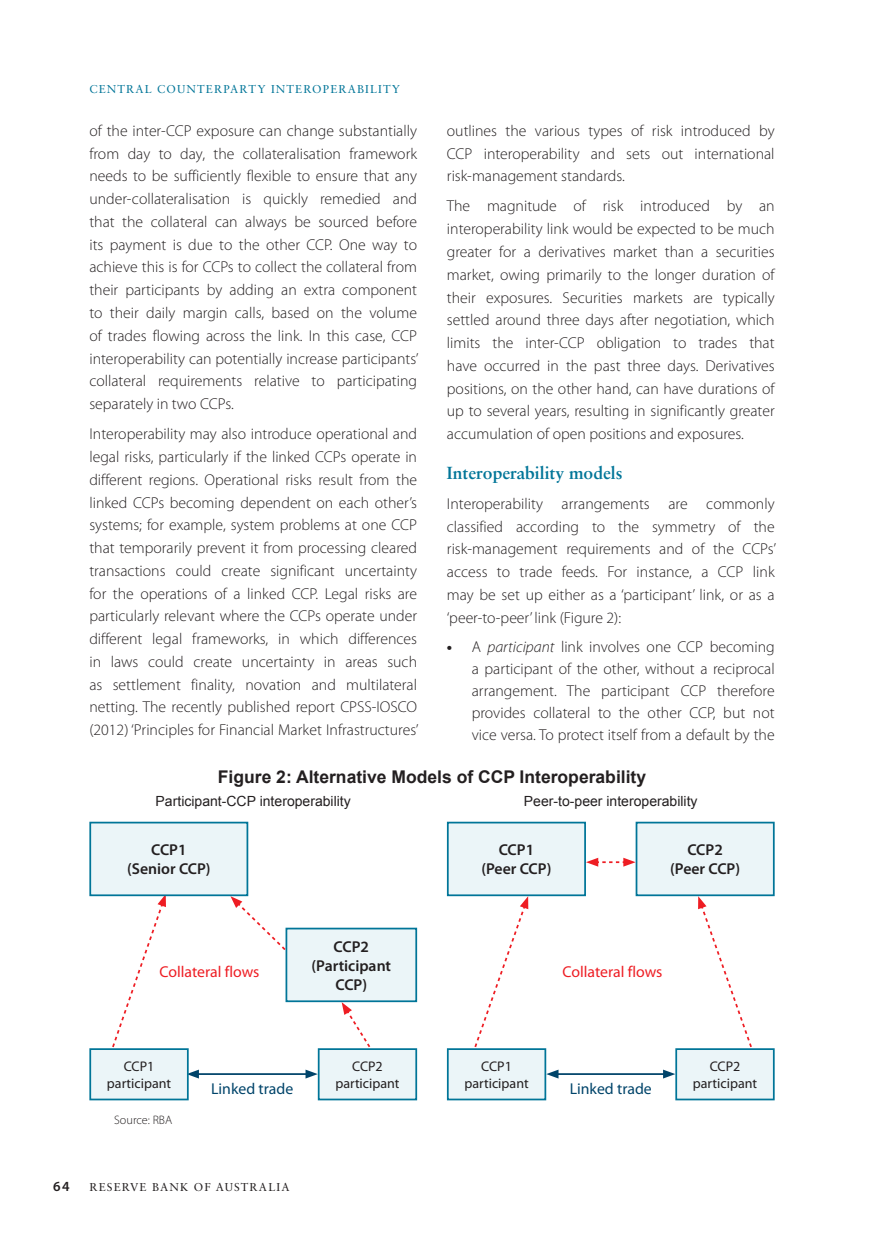
<style>
.page{position:relative;width:874px;height:1241px;background:#fff}
.page>*{position:absolute;margin:0;border:0;box-sizing:border-box;transform-origin:0 0}
.t1{font:700 17.5px "Arial";color:#231f20}
.t2{font:700 17.5px "Sabon LT Std";color:#007598}
.t3{font:300 15.75px/22.8px "Myriad Pro";color:#231f20;text-align:justify}
.t4{font:600 15.75px/19.2px "Myriad Pro";color:#231f20;text-align:center}
.t5{font:15.75px "Myriad Pro";color:#ee1d23}
.t6{font:15.75px "Myriad Pro";color:#00446a}
.t7{font:14px/16.8px "Myriad Pro";color:#231f20;text-align:center}
.t8{font:14px "Arial";color:#231f20}
.t9{font:600 14px "Myriad Pro";color:#231f20}
.t10{font:300 12.25px "Myriad Pro";color:#231f20}
.t11{font:11.38px "Sabon LT Std";letter-spacing:.1em;color:#007598}
.t12{font:11.38px "Sabon LT Std";letter-spacing:.1em;color:#231f20}
.s1{font-weight:700}
.s2{font-style:italic}
</style>
<div class="page">
<svg style="left:111px;top:896px;width:55px;height:152px"></svg>
<svg style="left:473px;top:896px;width:55px;height:151px"></svg>
<svg style="left:697px;top:896px;width:56px;height:152px"></svg>
<svg style="left:341px;top:1001px;width:31px;height:47px"></svg>
<svg style="left:230px;top:896px;width:55px;height:54px"></svg>
<hr style="left:196px;top:1072px;width:112px;height:2px;background:#00446a">
<svg style="left:189px;top:1069px;width:10px;height:9px"></svg>
<svg style="left:305px;top:1069px;width:12px;height:9px"></svg>
<hr style="left:555px;top:1072px;width:110px;height:2px;background:#00446a">
<svg style="left:546px;top:1069px;width:12px;height:9px"></svg>
<svg style="left:662px;top:1069px;width:13px;height:9px"></svg>
<div style="left:90px;top:822px;width:157px;height:73px;background:#ebf5f8"></div>
<div style="left:89px;top:821px;width:159px;height:75px;border:2px solid #007598"></div>
<div style="left:447px;top:822px;width:137px;height:73px;background:#ebf5f8"></div>
<div style="left:446px;top:821px;width:139px;height:75px;border:2px solid #007598"></div>
<div style="left:636px;top:822px;width:137px;height:73px;background:#ebf5f8"></div>
<div style="left:635px;top:821px;width:139px;height:75px;border:2px solid #007598"></div>
<div style="left:286px;top:928px;width:130px;height:73px;background:#ebf5f8"></div>
<div style="left:285px;top:927px;width:132px;height:74px;border:2px solid #007598"></div>
<div style="left:90px;top:1048px;width:98px;height:51px;background:#ebf5f8"></div>
<div style="left:89px;top:1048px;width:100px;height:52px;border:2px solid #007598"></div>
<div style="left:447px;top:1048px;width:98px;height:51px;background:#ebf5f8"></div>
<div style="left:446px;top:1048px;width:100px;height:52px;border:2px solid #007598"></div>
<div style="left:318px;top:1048px;width:98px;height:51px;background:#ebf5f8"></div>
<div style="left:317px;top:1048px;width:100px;height:52px;border:2px solid #007598"></div>
<div style="left:676px;top:1048px;width:97px;height:51px;background:#ebf5f8"></div>
<div style="left:675px;top:1048px;width:99px;height:52px;border:2px solid #007598"></div>
<svg style="left:585px;top:857px;width:50px;height:9px"></svg>
<p class="t11" style="left:89px;top:82px;width:312px">CENTRAL COUNTERPARTY INTEROPERABILITY</p>
<p class="t3" style="left:89px;top:119px;width:330px">of the inter-CCP exposure can change substantially from day to day, the collateralisation framework needs to be sufficiently flexible to ensure that any under-collateralisation is quickly remedied and that the collateral can always be sourced before its payment is due to the other CCP. One way to achieve this is for CCPs to collect the collateral from their participants by adding an extra component to their daily margin calls, based on the volume of trades flowing across the link. In this case, CCP interoperability can potentially increase participants’ collateral requirements relative to participating separately in two CCPs.</p>
<p class="t3" style="left:89px;top:422px;width:330px">Interoperability may also introduce operational and legal risks, particularly if the linked CCPs operate in different regions. Operational risks result from the linked CCPs becoming dependent on each other’s systems; for example, system problems at one CCP that temporarily prevent it from processing cleared transactions could create significant uncertainty for the operations of a linked CCP. Legal risks are particularly relevant where the CCPs operate under different legal frameworks, in which differences in laws could create uncertainty in areas such as settlement finality, novation and multilateral netting. The recently published report CPSS-IOSCO (2012) ‘Principles for Financial Market Infrastructures’</p>
<p class="t3" style="left:446px;top:119px;width:329px">outlines the various types of risk introduced by CCP interoperability and sets out international risk-management standards.</p>
<p class="t3" style="left:446px;top:195px;width:329px">The magnitude of risk introduced by an interoperability link would be expected to be much greater for a derivatives market than a securities market, owing primarily to the longer duration of their exposures. Securities markets are typically settled around three days after negotiation, which limits the inter-CCP obligation to trades that have occurred in the past three days. Derivatives positions, on the other hand, can have durations of up to several years, resulting in significantly greater accumulation of open positions and exposures.</p>
<p class="t2" style="left:446px;top:461px;width:177px">Interoperability models</p>
<p class="t3" style="left:446px;top:492px;width:330px">Interoperability arrangements are commonly classified according to the symmetry of the risk-management requirements and of the CCPs’ access to trade feeds. For instance, a CCP link may be set up either as a ‘participant’ link, or as a ‘peer-to-peer’ link (Figure 2):</p>
<p class="t3" style="left:471px;top:635px;width:304px;line-height:21.9px;text-indent:-25px"><span class="s1">•</span> A <span class="s2">participant</span> link involves one CCP becoming a participant of the other, without a reciprocal arrangement. The participant CCP therefore provides collateral to the other CCP, but not vice versa. To protect itself from a default by the</p>
<p class="t1" style="left:218px;top:764px;width:429px">Figure 2: Alternative Models of CCP Interoperability</p>
<p class="t8" style="left:155px;top:791px;width:197px">Participant-CCP interoperability</p>
<p class="t8" style="left:523px;top:791px;width:175px">Peer-to-peer interoperability</p>
<p class="t4" style="left:127px;top:839px;width:85px">CCP1 (Senior CCP)</p>
<p class="t4" style="left:481px;top:839px;width:71px">CCP1 (Peer CCP)</p>
<p class="t4" style="left:669px;top:839px;width:71px">CCP2 (Peer CCP)</p>
<p class="t4" style="left:311px;top:936px;width:81px">CCP2 (Participant<br>CCP)</p>
<p class="t5" style="left:159px;top:961px;width:101px">Collateral flows</p>
<p class="t5" style="left:562px;top:961px;width:101px">Collateral flows</p>
<p class="t7" style="left:107px;top:1057px;width:66px">CCP1 participant</p>
<p class="t7" style="left:464px;top:1057px;width:66px">CCP1 participant</p>
<p class="t7" style="left:335px;top:1057px;width:66px">CCP2 participant</p>
<p class="t7" style="left:692px;top:1057px;width:66px">CCP2 participant</p>
<p class="t6" style="left:211px;top:1078px;width:84px">Linked trade</p>
<p class="t6" style="left:569px;top:1078px;width:84px">Linked trade</p>
<p class="t10" style="left:114px;top:1112px;width:60px">Source: RBA</p>
<p class="t9" style="left:53px;top:1177px;width:18px">64</p>
<p class="t12" style="left:89px;top:1180px;width:201px">RESERVE BANK OF AUSTRALIA</p>
</div>
